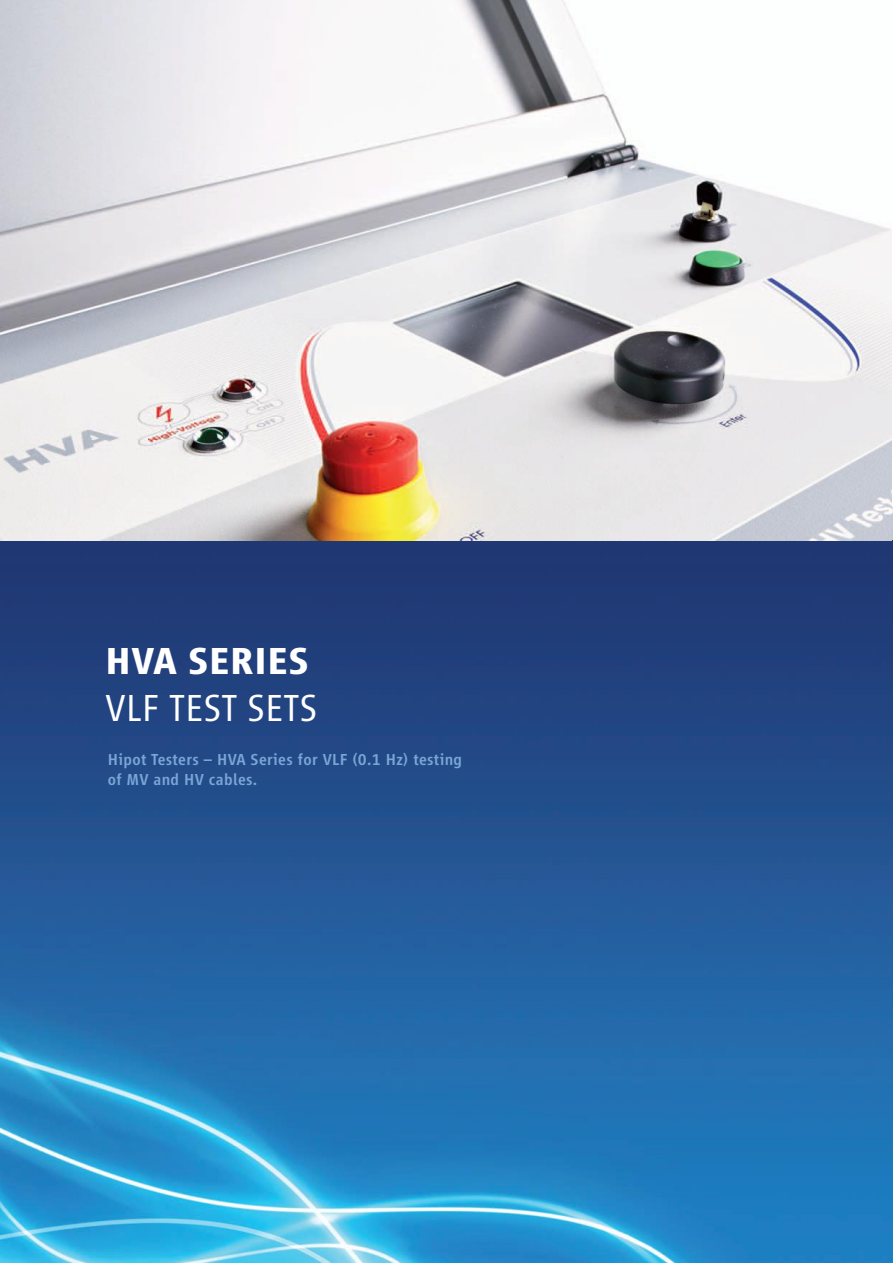
<style>
.page{position:relative;width:893px;height:1263px;background:#fff}
.page>*{position:absolute;margin:0;border:0;box-sizing:border-box;transform-origin:0 0}
.t1{font:300 39px "Vialog LT";letter-spacing:.015em;color:#fff}
.t2{font:700 39px "Vialog LT";letter-spacing:.015em;color:#fff}
.t3{font:500 16.5px/19.8px "Vialog LT";letter-spacing:.02em;color:#7aa5d7}
</style>
<div class="page">
<img style="left:0;top:540px;width:892px;height:723px">
<svg style="left:0;top:0;width:892px;height:540px"></svg>
<img style="left:892px;top:540px;width:1px;height:723px">
<h1 class="t2" style="left:106px;top:646px;width:205px">HVA SERIES</h1>
<h1 class="t1" style="left:106px;top:693px;width:213px">VLF TEST SETS</h1>
<p class="t3" style="left:108px;top:750px;width:355px">Hipot Testers – HVA Series for VLF (0.1 Hz) testing of MV and HV cables.</p>
</div>
